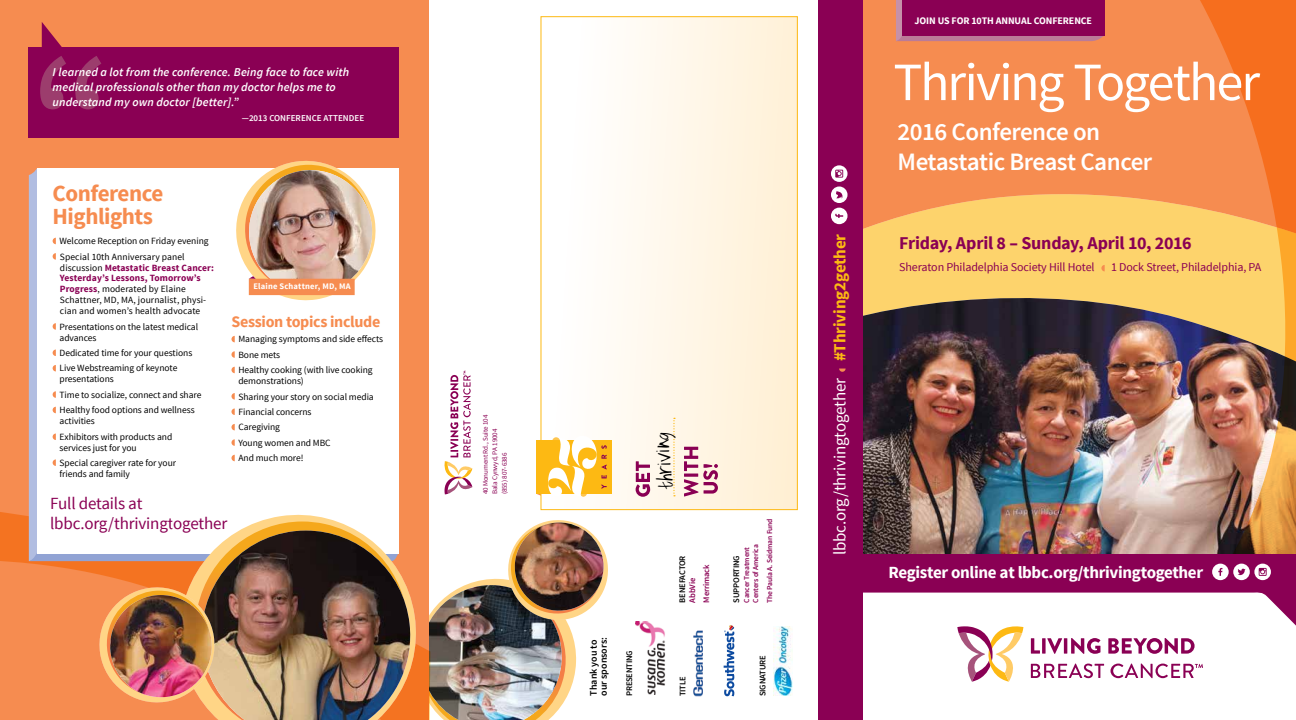
<style>
.page{position:relative;width:1296px;height:720px;background:#fff}
.page>*{position:absolute;margin:0;border:0;box-sizing:border-box;transform-origin:0 0}
.t1{font:200px "Source Sans Pro";color:#9c3d6d}
.t2{font:54px "Source Sans Pro";letter-spacing:-.04em;color:#fff}
.t3{font:600 25px/30px "Source Sans Pro";letter-spacing:-.02em;color:#fff}
.t4{font:24px "Angela";color:#000}
.t5{font:700 23px/23px "Source Sans Pro";letter-spacing:-.025em;color:#f68c50}
.t6{font:700 18px "Source Sans Pro";letter-spacing:-.015em;color:#8a0054}
.t7{font:700 17px "Source Sans Pro";letter-spacing:-.02em;color:#fff}
.t8{font:17px "Source Sans Pro";letter-spacing:-.01em;color:#fff}
.t9{font:17px/19.6px "Source Sans Pro";letter-spacing:-.01em;color:#8a0054}
.t10{font:700 16px "Source Sans Pro";letter-spacing:-.02em;color:#f68c50}
.t11{font:italic 600 12px/15px "Source Sans Pro";letter-spacing:.01em;color:#fff}
.t12{font:12px "Source Sans Pro";letter-spacing:-.01em;color:#8a0054}
.t13{font:700 10px "Source Sans Pro";letter-spacing:-.01em;color:#fff}
.t14{font:600 10px/10px "Source Sans Pro";color:#000}
.t15{font:9.5px/15.4px "Source Sans Pro";letter-spacing:-.005em;color:#000}
.t16{font:600 9px "Source Sans Pro";color:#fff}
.t17{font:600 8.5px "Source Sans Pro";letter-spacing:-.02em;color:#000}
.t18{font:700 8.5px "Source Sans Pro";letter-spacing:.02em;color:#fff}
.t19{font:600 8.5px/14px "Source Sans Pro";letter-spacing:-.02em;color:#8a0054}
.t20{font:600 7.5px/9px "Source Sans Pro";letter-spacing:-.02em;color:#8a0054}
.t21{font:7px/9.5px "Source Sans Pro";letter-spacing:-.01em;color:#8a0054}
.s1{font-weight:700;color:#8a0054}
.s2{font-weight:700;color:#fdb913}
</style>
<div class="page">
<img style="left:862px;top:0;width:434px;height:555px">
<div style="left:730px;top:555px;width:566px;height:121px;background:#8a0054"></div>
<div style="left:1233px;top:564px;width:17px;height:16px;background:#fff;border-radius:50%"></div>
<svg style="left:1238px;top:569px;width:8px;height:6px"></svg>
<svg style="left:1254px;top:564px;width:17px;height:16px"></svg>
<svg style="left:1259px;top:568px;width:8px;height:8px"></svg>
<div style="left:1212px;top:564px;width:17px;height:16px;background:#fff;border-radius:50%"></div>
<svg style="left:1218px;top:568px;width:4px;height:8px"></svg>
<svg style="left:1101px;top:265px;width:4px;height:6px"></svg>
<svg style="left:896px;top:0;width:208px;height:41px"></svg>
<div style="left:902px;top:0;width:202px;height:35px;background:#8a0054"></div>
<div style="left:862px;top:592px;width:434px;height:128px;background:#fff"></div>
<svg style="left:957px;top:626px;width:66px;height:56px"></svg>
<svg style="left:1031px;top:638px;width:164px;height:16px"></svg>
<svg style="left:1031px;top:664px;width:172px;height:14px"></svg>
<div style="left:429px;top:0;width:432px;height:720px;background:#fff"></div>
<div style="left:541px;top:17px;width:256px;height:493px;background:linear-gradient(to right,#fff,#fff0d5)"></div>
<svg style="left:673px;top:418px;width:2px;height:78px"></svg>
<svg style="left:636px;top:461px;width:14px;height:36px"></svg>
<svg style="left:684px;top:447px;width:34px;height:50px;background:#d8a4b4"></svg>
<div style="left:536px;top:440px;width:75px;height:54px;background:#fdb913"></div>
<svg style="left:548px;top:435px;width:59px;height:62px"></svg>
<div style="left:818px;top:0;width:44px;height:720px;background:#8a0054"></div>
<svg style="left:839px;top:369px;width:7px;height:3px"></svg>
<svg style="left:831px;top:186px;width:17px;height:17px"></svg>
<svg style="left:836px;top:191px;width:6px;height:8px"></svg>
<svg style="left:831px;top:165px;width:17px;height:17px"></svg>
<svg style="left:835px;top:170px;width:8px;height:8px"></svg>
<div style="left:831px;top:208px;width:17px;height:16px;background:#fff;border-radius:50%"></div>
<svg style="left:835px;top:214px;width:8px;height:4px"></svg>
<div style="left:0;top:0;width:429px;height:720px;background:#f68c50"></div>
<svg style="left:0;top:494px;width:172px;height:89px;fill:#f47321"></svg>
<svg style="left:29px;top:160px;width:370px;height:401px;background:#f6efeb"></svg>
<svg style="left:172px;top:507px;width:227px;height:76px;background:#fbede1"></svg>
<svg style="left:188px;top:522px;width:211px;height:61px"></svg>
<svg style="left:196px;top:525px;width:203px;height:6px"></svg>
<img style="left:196px;top:531px;width:218px;height:189px">
<svg style="left:99px;top:583px;width:120px;height:123px"></svg>
<img style="left:107px;top:595px;width:108px;height:105px">
<div style="left:29px;top:47px;width:370px;height:90px;background:#8a0054"></div>
<svg style="left:42px;top:22px;width:20px;height:25px"></svg>
<img style="left:635px;top:621px;width:31px;height:73px">
<img style="left:693px;top:630px;width:10px;height:67px">
<img style="left:414px;top:520px;width:194px;height:200px">
<img style="left:512px;top:523px;width:94px;height:90px">
<svg style="left:445px;top:371px;width:27px;height:123px"></svg>
<img style="left:774px;top:627px;width:19px;height:69px">
<svg style="left:724px;top:625px;width:10px;height:71px"></svg>
<h1 class="t1" style="left:29px;top:5px;width:87px">“</h1>
<p class="t11" style="left:53px;top:64px;width:298px">I learned a lot from the conference. Being face to face with medical professionals other than my doctor helps me to understand my own doctor [better].”</p>
<p class="t16" style="left:242px;top:112px;width:124px">—2013 Conference Attendee</p>
<h3 class="t5" style="left:53px;top:183px;width:112px">Conference<br>Highlights</h3>
<p class="t15" style="left:60px;top:234px;width:151px">Welcome Reception on Friday evening<br>Special 10th Anniversary panel</p>
<p class="t15" style="left:60px;top:262px;width:155px;line-height:10.9px">discussion <span class="s1">Metastatic Breast Cancer:<br>Yesterday’s Lessons, Tomorrow’s Progress</span>, moderated by Elaine Schattner, MD, MA, journalist, physi&shy;cian and women’s health advocate</p>
<p class="t15" style="left:60px;top:321px;width:140px;line-height:10.9px">Presentations on the latest medical advances</p>
<p class="t15" style="left:60px;top:345px;width:134px">Dedicated time for your questions<br>Live Webstreaming of keynote</p>
<p class="t15" style="left:60px;top:372px;width:143px">presentations<br>Time to socialize, connect and share<br>Healthy food options and wellness</p>
<p class="t15" style="left:60px;top:413px;width:114px">activities<br>Exhibitors with products and</p>
<p class="t15" style="left:60px;top:440px;width:118px">services just for you<br>Special caregiver rate for your</p>
<p class="t15" style="left:60px;top:467px;width:72px">friends and family</p>
<p class="t18" style="left:253px;top:281px;width:99px">Elaine Schattner, MD, MA</p>
<h3 class="t10" style="left:231px;top:311px;width:150px">Session topics include</h3>
<p class="t15" style="left:238px;top:332px;width:146px">Managing symptoms and side effects<br>Bone mets<br>Healthy cooking (with live cooking</p>
<p class="t15" style="left:238px;top:373px;width:137px">demonstrations)<br>Sharing your story on social media<br>Financial concerns<br>Caregiving<br>Young women and MBC<br>And much more!</p>
<h3 class="t9" style="left:50px;top:494px;width:179px">Full details at lbbc.org/thrivingtogether</h3>
<p class="t21" style="left:481px;top:494px;width:81px;rotate:-90deg">40 Monument Rd., Suite 104<br>Bala Cynwyd, PA 19004 (855) 807-6386</p>
<p class="t14" style="left:589px;top:696px;width:60px;rotate:-90deg">Thank you to our sponsors:</p>
<p class="t17" style="left:624px;top:696px;width:47px;rotate:-90deg">Presenting</p>
<h3 class="t4" style="left:654px;top:491px;width:59px;rotate:-95deg">thriving</h3>
<p class="t17" style="left:677px;top:603px;width:48px;rotate:-90deg">benefactor</p>
<p class="t19" style="left:686px;top:603px;width:39px;rotate:-90deg">AbbVie<br>Merrimack</p>
<p class="t17" style="left:731px;top:603px;width:49px;rotate:-90deg">Supporting</p>
<p class="t20" style="left:742px;top:603px;width:60px;rotate:-90deg">Cancer Treatment<br>Centers of America</p>
<p class="t20" style="left:765px;top:603px;width:85px;rotate:-90deg">The Paula A. Seidman Fund</p>
<p class="t17" style="left:677px;top:696px;width:21px;rotate:-90deg">Title</p>
<p class="t17" style="left:757px;top:696px;width:42px;rotate:-90deg">Signature</p>
<h3 class="t8" style="left:829px;top:555px;width:323px;rotate:-90deg">lbbc.org/thrivingtogether <span class="s2">#Thriving2gether</span></h3>
<p class="t13" style="left:915px;top:14px;width:179px">Join us for 10th Annual Conference</p>
<h2 class="t2" style="left:893px;top:49px;width:368px">Thriving Together</h2>
<h3 class="t3" style="left:898px;top:117px;width:256px">2016 Conference on<br>Metastatic Breast Cancer</h3>
<h3 class="t6" style="left:899px;top:231px;width:294px">Friday, April 8 – Sunday, April 10, 2016</h3>
<p class="t12" style="left:899px;top:260px;width:197px">Sheraton Philadelphia Society Hill Hotel</p>
<p class="t12" style="left:1111px;top:260px;width:152px">1 Dock Street, Philadelphia, PA</p>
<h3 class="t7" style="left:888px;top:562px;width:316px">Register online at lbbc.org/thrivingtogether</h3>
</div>
